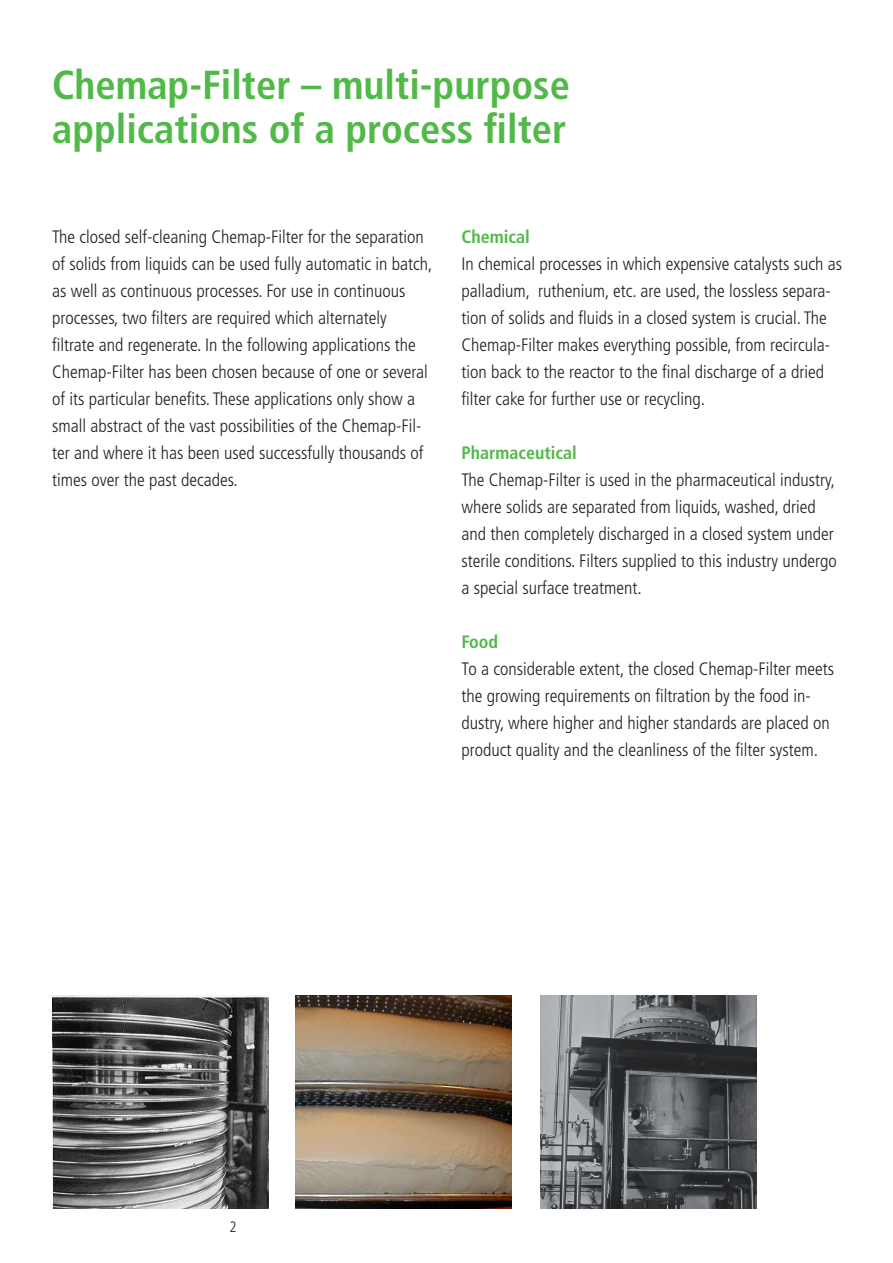
<style>
.page{position:relative;width:893px;height:1263px;background:#fff}
.page>*{position:absolute;margin:0;border:0;box-sizing:border-box;transform-origin:0 0}
.t1{font:700 condensed 40.5px/43.5px "Frutiger";color:#51b948}
.t2{font:300 condensed 18px/27px "Frutiger";color:#231f20}
.t3{font:700 condensed 18px "Frutiger";color:#51b948}
.t4{font:300 condensed 15px "Frutiger";color:#231f20}
</style>
<div class="page">
<img style="left:52px;top:995px;width:216px;height:214px">
<img style="left:296px;top:995px;width:215px;height:214px">
<img style="left:540px;top:995px;width:216px;height:214px">
<h1 class="t1" style="left:52px;top:64px;width:519px">Chemap-Filter – multi-purpose applications of a process filter</h1>
<p class="t2" style="left:52px;top:224px;width:382px">The closed self-cleaning Chemap-Filter for the separation of solids from liquids can be used fully automatic in batch, as well as continuous processes. For use in continuous processes, two filters are required which alternately filtrate and regenerate. In the following applications the Chemap-Filter has been chosen because of one or several of its particular benefits. These applications only show a small abstract of the vast possibilities of the Chemap-Fil&shy;ter and where it has been used successfully thousands of times over the past decades.</p>
<p class="t3" style="left:461px;top:226px;width:70px">Chemical</p>
<p class="t2" style="left:461px;top:251px;width:382px">In chemical processes in which expensive catalysts such as palladium, ruthenium, etc. are used, the lossless separa&shy;tion of solids and fluids in a closed system is crucial. The Chemap-Filter makes everything possible, from recircula&shy;tion back to the reactor to the final discharge of a dried filter cake for further use or recycling.</p>
<p class="t3" style="left:461px;top:442px;width:117px">Pharmaceutical</p>
<p class="t2" style="left:461px;top:467px;width:377px">The Chemap-Filter is used in the pharmaceutical industry, where solids are separated from liquids, washed, dried and then completely discharged in a closed system under sterile conditions. Filters supplied to this industry undergo a special surface treatment.</p>
<p class="t3" style="left:461px;top:631px;width:38px">Food</p>
<p class="t2" style="left:461px;top:656px;width:374px">To a considerable extent, the closed Chemap-Filter meets the growing requirements on filtration by the food in&shy;dustry, where higher and higher standards are placed on product quality and the cleanliness of the filter system.</p>
<p class="t4" style="left:230px;top:1219px;width:9px">2</p>
</div>
